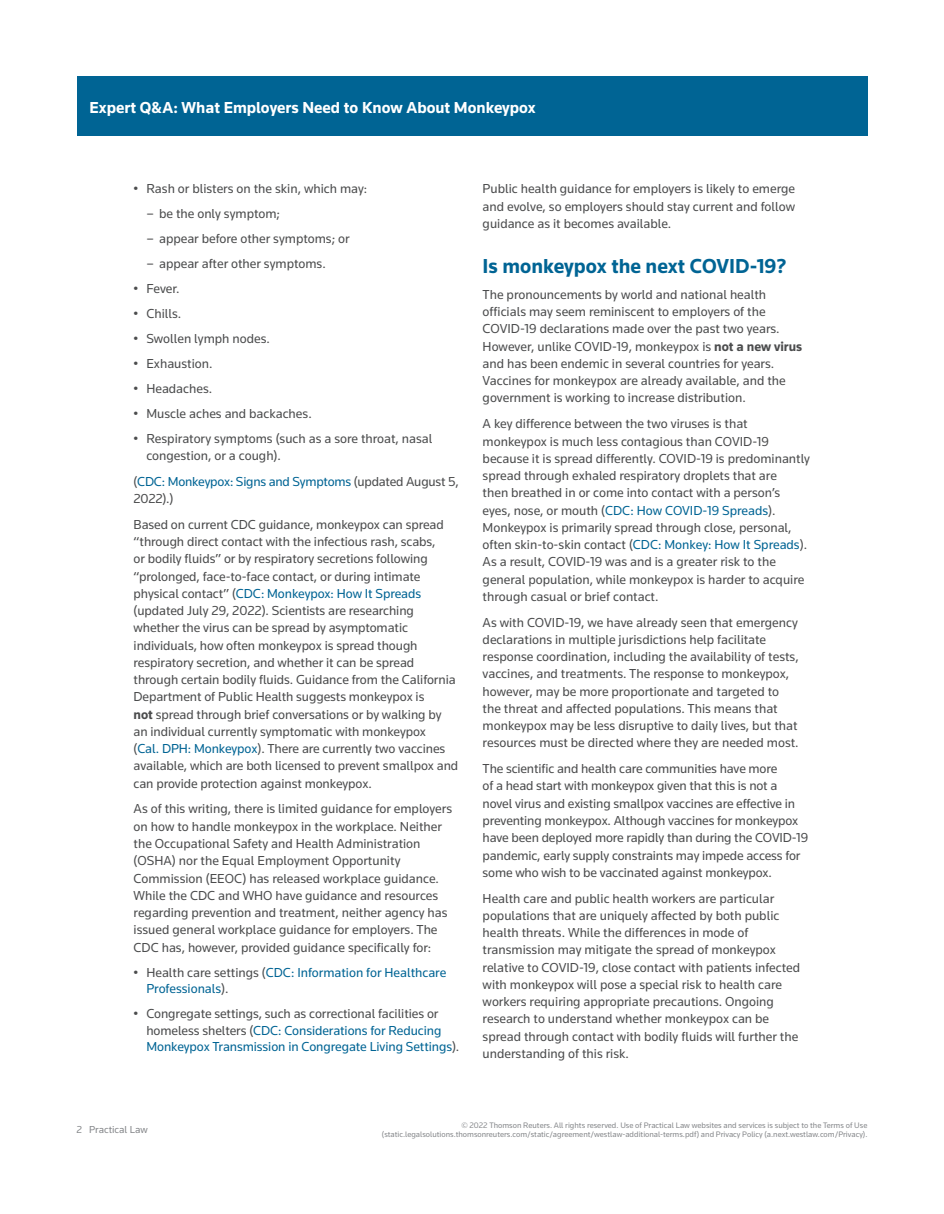
<style>
.page{position:relative;width:944px;height:1214px;background:#fff}
.page>*{position:absolute;margin:0;border:0;box-sizing:border-box;transform-origin:0 0}
.t1{font:700 21px "Knowledge";color:#006494}
.t2{font:700 16.5px "Knowledge";color:#fff}
.t3{font:13.5px/17.2px "Knowledge";color:#4b4c4d}
.t4{font:13.5px/16.5px "Knowledge";letter-spacing:-.005em;color:#006494}
.t5{font:10.5px "Knowledge";color:#86888b}
.t6{font:8.25px/9.8px "Knowledge";color:#86888b;text-align:right}
.s1{color:#4b4c4d}
.s2{color:#006494}
.s3{font-weight:700}
</style>
<div class="page">
<div style="left:77px;top:77px;width:790px;height:59px;background:#006494"></div>
<p class="t2" style="left:89px;top:97px;width:448px">Expert Q&amp;A: What Employers Need to Know About Monkeypox</p>
<p class="t3" style="left:134px;top:180px;width:235px">• Rash or blisters on the skin, which may:</p>
<p class="t3" style="left:146px;top:205px;width:135px">– be the only symptom;</p>
<p class="t3" style="left:146px;top:230px;width:205px">– appear before other symptoms; or</p>
<p class="t3" style="left:146px;top:255px;width:181px">– appear after other symptoms.</p>
<p class="t3" style="left:134px;top:280px;width:47px">• Fever.</p>
<p class="t3" style="left:134px;top:305px;width:49px">• Chills.</p>
<p class="t3" style="left:134px;top:330px;width:138px">• Swollen lymph nodes.</p>
<p class="t3" style="left:134px;top:355px;width:80px">• Exhaustion.</p>
<p class="t3" style="left:134px;top:380px;width:80px">• Headaches.</p>
<p class="t3" style="left:134px;top:405px;width:180px">• Muscle aches and backaches.</p>
<p class="t3" style="left:146px;top:430px;width:287px;line-height:16.5px;text-indent:-13px">• Respiratory symptoms (such as a sore throat, nasal congestion, or a cough).</p>
<p class="t4" style="left:134px;top:472px;width:326px;line-height:17.2px"><span class="s1">(</span>CDC: Monkeypox: Signs and Symptoms <span class="s1">(updated August 5,<br>2022).)</span></p>
<p class="t3" style="left:134px;top:515px;width:326px">Based on current CDC guidance, monkeypox can spread “through direct contact with the infectious rash, scabs,<br>or bodily fluids” or by respiratory secretions following “prolonged, face-to-face contact, or during intimate physical contact” (<span class="s2">CDC: Monkeypox: How It Spreads </span>(updated July 29, 2022). Scientists are researching whether the virus can be spread by asymptomatic individuals, how often monkeypox is spread though respiratory secretion, and whether it can be spread through certain bodily fluids. Guidance from the California Department of Public Health suggests monkeypox is<br><span class="s3">not</span> spread through brief conversations or by walking by an individual currently symptomatic with monkeypox<br>(<span class="s2">Cal. DPH: Monkeypox</span>). There are currently two vaccines available, which are both licensed to prevent smallpox and can provide protection against monkeypox.</p>
<p class="t3" style="left:134px;top:800px;width:320px">As of this writing, there is limited guidance for employers on how to handle monkeypox in the workplace. Neither the Occupational Safety and Health Administration (OSHA) nor the Equal Employment Opportunity Commission (EEOC) has released workplace guidance.<br>While the CDC and WHO have guidance and resources regarding prevention and treatment, neither agency has issued general workplace guidance for employers. The CDC has, however, provided guidance specifically for:</p>
<p class="t4" style="left:146px;top:963px;width:301px;text-indent:-13px"><span class="s1">• Health care settings (</span>CDC: Information for Healthcare<br>Professionals<span class="s1">).</span></p>
<p class="t4" style="left:146px;top:1005px;width:314px;text-indent:-13px"><span class="s1">• Congregate settings, such as correctional facilities or homeless shelters (</span>CDC: Considerations for Reducing<br>Monkeypox Transmission in Congregate Living Settings<span class="s1">).</span></p>
<p class="t3" style="left:482px;top:180px;width:314px;text-align:justify">Public health guidance for employers is likely to emerge and evolve, so employers should stay current and follow guidance as it becomes available.</p>
<h1 class="t1" style="left:482px;top:253px;width:305px">Is monkeypox the next COVID-19?</h1>
<p class="t3" style="left:482px;top:285px;width:321px">The pronouncements by world and national health officials may seem reminiscent to employers of the COVID-19 declarations made over the past two years.<br>However, unlike COVID-19, monkeypox is <span class="s3">not a new virus </span>and has been endemic in several countries for years.<br>Vaccines for monkeypox are already available, and the government is working to increase distribution.</p>
<p class="t3" style="left:482px;top:415px;width:329px">A key difference between the two viruses is that monkeypox is much less contagious than COVID-19 because it is spread differently. COVID-19 is predominantly spread through exhaled respiratory droplets that are<br>then breathed in or come into contact with a person’s eyes, nose, or mouth (<span class="s2">CDC: How COVID-19 Spreads</span>).<br>Monkeypox is primarily spread through close, personal, often skin-to-skin contact (<span class="s2">CDC: Monkey: How It Spreads</span>).<br>As a result, COVID-19 was and is a greater risk to the general population, while monkeypox is harder to acquire through casual or brief contact.</p>
<p class="t3" style="left:482px;top:613px;width:317px">As with COVID-19, we have already seen that emergency declarations in multiple jurisdictions help facilitate response coordination, including the availability of tests, vaccines, and treatments. The response to monkeypox, however, may be more proportionate and targeted to the threat and affected populations. This means that monkeypox may be less disruptive to daily lives, but that resources must be directed where they are needed most.</p>
<p class="t3" style="left:482px;top:760px;width:327px">The scientific and health care communities have more<br>of a head start with monkeypox given that this is not a novel virus and existing smallpox vaccines are effective in preventing monkeypox. Although vaccines for monkeypox have been deployed more rapidly than during the COVID-19 pandemic, early supply constraints may impede access for some who wish to be vaccinated against monkeypox.</p>
<p class="t3" style="left:482px;top:889px;width:319px">Health care and public health workers are particular populations that are uniquely affected by both public health threats. While the differences in mode of transmission may mitigate the spread of monkeypox relative to COVID-19, close contact with patients infected with monkeypox will pose a special risk to health care workers requiring appropriate precautions. Ongoing research to understand whether monkeypox can be spread through contact with bodily fluids will further the understanding of this risk.</p>
<p class="t5" style="left:77px;top:1123px;width:73px">2 Practical Law</p>
<p class="t6" style="left:382px;top:1119px;width:487px">© 2022 Thomson Reuters. All rights reserved. Use of Practical Law websites and services is subject to the Terms of Use (static.legalsolutions.thomsonreuters.com/static/agreement/westlaw-additional-terms.pdf) and Privacy Policy (a.next.westlaw.com/Privacy).</p>
</div>
